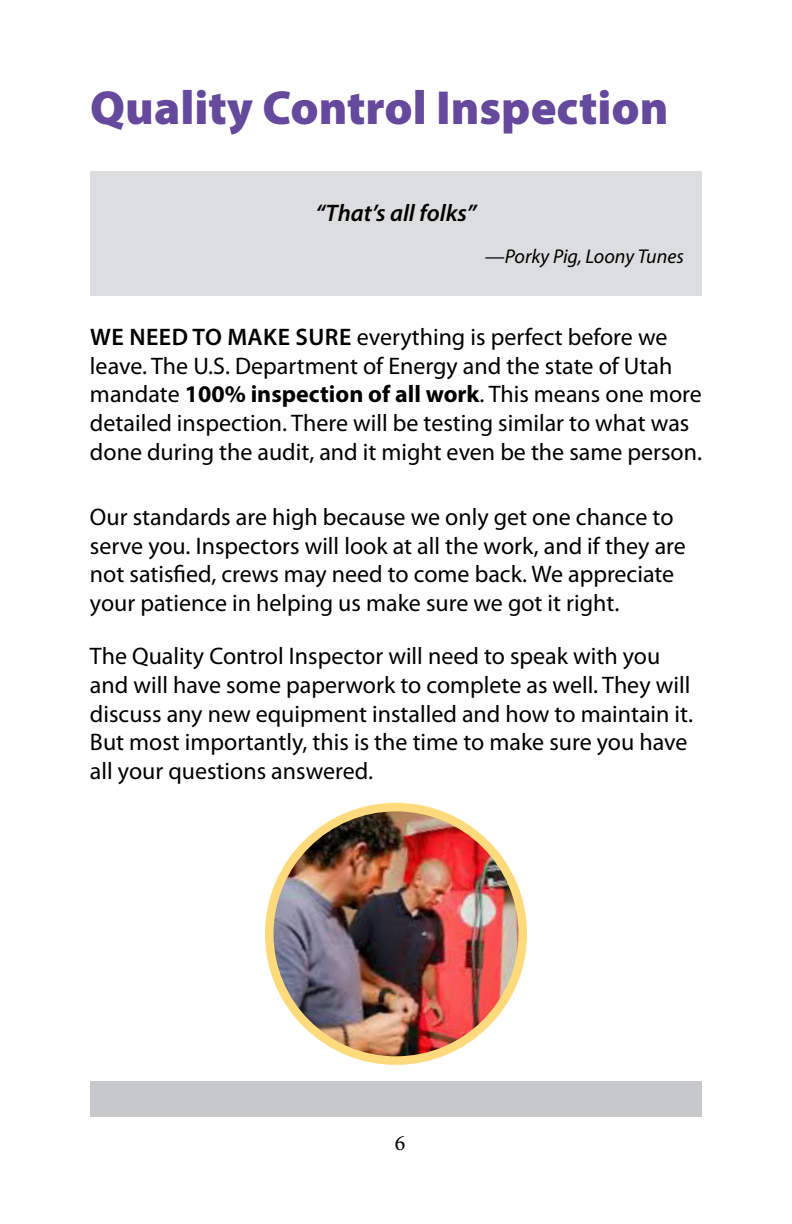
<style>
.page{position:relative;width:792px;height:1224px;background:#fff}
.page>*{position:absolute;margin:0;border:0;box-sizing:border-box;transform-origin:0 0}
.t1{font:900 48px "Myriad Pro";color:#64499d}
.t2{font:24px/28.8px "Myriad Pro";color:#000}
.t3{font:italic 600 24px "Myriad Pro";color:#000}
.t4{font:22px "Minion Pro";color:#000}
.t5{font:italic 20px "Myriad Pro";color:#000}
.s1{font-weight:600}
.s2{font-weight:700}
</style>
<div class="page">
<div style="left:90px;top:1081px;width:612px;height:36px;background:#c7c8ca"></div>
<div style="left:90px;top:171px;width:612px;height:125px;background:#dcddde"></div>
<img style="left:269px;top:807px;width:254px;height:254px;border-radius:127px">
<div style="left:265px;top:803px;width:262px;height:262px;border:9px solid #ffda7c;border-radius:50%"></div>
<h1 class="t1" style="left:90px;top:76px;width:580px">Quality Control Inspection</h1>
<p class="t3" style="left:315px;top:198px;width:163px">“That’s all folks”</p>
<p class="t5" style="left:485px;top:244px;width:201px">—Porky Pig, Loony Tunes</p>
<p class="t2" style="left:90px;top:323px;width:613px"><span class="s1">WE NEED TO MAKE SURE</span> everything is perfect before we leave. The U.S. Department of Energy and the state of Utah mandate <span class="s2">100% inspection of all work</span>. This means one more detailed inspection. There will be testing similar to what was done during the audit, and it might even be the same person.</p>
<p class="t2" style="left:90px;top:503px;width:597px">Our standards are high because we only get one chance to serve you. Inspectors will look at all the work, and if they are not satisfied, crews may need to come back. We appreciate your patience in helping us make sure we got it right.</p>
<p class="t2" style="left:90px;top:642px;width:605px">The Quality Control Inspector will need to speak with you and will have some paperwork to complete as well. They will discuss any new equipment installed and how to maintain it.<br>But most importantly, this is the time to make sure you have all your questions answered.</p>
<p class="t4" style="left:395px;top:1128px;width:12px">6</p>
</div>
